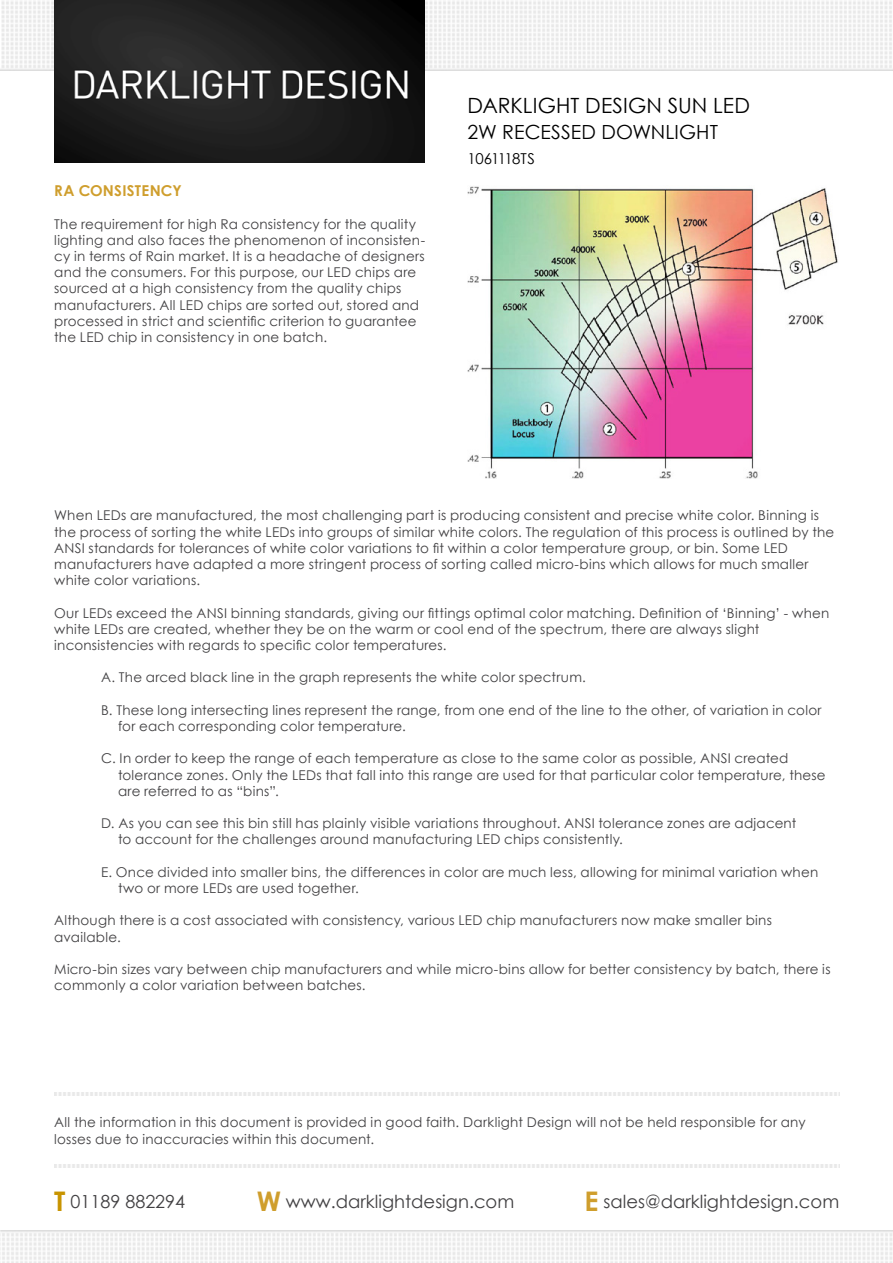
<style>
.page{position:relative;width:893px;height:1263px;background:#fff}
.page>*{position:absolute;margin:0;border:0;box-sizing:border-box;transform-origin:0 0}
.t1{font:21px "Century Gothic";letter-spacing:.005em;color:#000}
.t2{font:19.5px "Century Gothic";letter-spacing:.005em;color:#000}
.t3{font:18px "Century Gothic";color:#414042}
.t4{font:700 15px "Century Gothic";letter-spacing:.015em;color:#cf9e2d}
.t5{font:15px "Century Gothic";letter-spacing:-.035em;color:#000}
.t6{font:13.5px/16.2px "Century Gothic";letter-spacing:.015em;color:#414042}
.s1{font-weight:700;font-size:27px;color:#c89400}
.s2{font-weight:700;font-size:27px;color:#cf9e2d}
</style>
<div class="page">
<img style="left:0;top:1231px;width:893px;height:32px">
<div style="left:0;top:1px;width:893px;height:70px;background:#f3f3f3"></div>
<img style="left:55px;top:1165px;width:784px;height:3px">
<img style="left:54px;top:0;width:371px;height:163px">
<img style="left:55px;top:1092px;width:784px;height:3px">
<img style="left:467px;top:186px;width:371px;height:292px">
<p class="t4" style="left:54px;top:181px;width:129px">RA CONSISTENCY</p>
<p class="t6" style="left:54px;top:215px;width:372px">The requirement for high Ra consistency for the quality lighting and also faces the phenomenon of inconsisten&shy;cy in terms of Rain market. It is a headache of designers and the consumers. For this purpose, our LED chips are sourced at a high consistency from the quality chips manufacturers. All LED chips are sorted out, stored and processed in strict and scientific criterion to guarantee the LED chip in consistency in one batch.</p>
<h1 class="t1" style="left:468px;top:93px;width:284px">DARKLIGHT DESIGN SUN LED</h1>
<h2 class="t2" style="left:468px;top:120px;width:252px">2W RECESSED DOWNLIGHT</h2>
<p class="t5" style="left:468px;top:149px;width:69px">1061118TS</p>
<p class="t6" style="left:54px;top:507px;width:782px">When LEDs are manufactured, the most challenging part is producing consistent and precise white color. Binning is the process of sorting the white LEDs into groups of similar white colors. The regulation of this process is outlined by the ANSI standards for tolerances of white color variations to fit within a color temperature group, or bin. Some LED manufacturers have adapted a more stringent process of sorting called micro-bins which allows for much smaller white color variations.</p>
<p class="t6" style="left:54px;top:604px;width:777px">Our LEDs exceed the ANSI binning standards, giving our fittings optimal color matching. Definition of ‘Binning’ - when white LEDs are created, whether they be on the warm or cool end of the spectrum, there are always slight inconsistencies with regards to specific color temperatures.</p>
<p class="t6" style="left:101px;top:669px;width:486px">A. The arced black line in the graph represents the white color spectrum.</p>
<p class="t6" style="left:118px;top:702px;width:705px;text-indent:-17px">B. These long intersecting lines represent the range, from one end of the line to the other, of variation in color for each corresponding color temperature.</p>
<p class="t6" style="left:118px;top:750px;width:709px;text-indent:-17px">C. In order to keep the range of each temperature as close to the same color as possible, ANSI created tolerance zones. Only the LEDs that fall into this range are used for that particular color temperature, these are referred to as “bins”.</p>
<p class="t6" style="left:118px;top:815px;width:680px;text-indent:-17px">D. As you can see this bin still has plainly visible variations throughout. ANSI tolerance zones are adjacent to account for the challenges around manufacturing LED chips consistently.</p>
<p class="t6" style="left:118px;top:864px;width:702px;text-indent:-17px">E. Once divided into smaller bins, the differences in color are much less, allowing for minimal variation when two or more LEDs are used together.</p>
<p class="t6" style="left:54px;top:912px;width:719px">Although there is a cost associated with consistency, various LED chip manufacturers now make smaller bins available.</p>
<p class="t6" style="left:54px;top:961px;width:778px">Micro-bin sizes vary between chip manufacturers and while micro-bins allow for better consistency by batch, there is commonly a color variation between batches.</p>
<p class="t6" style="left:54px;top:1114px;width:753px">All the information in this document is provided in good faith. Darklight Design will not be held responsible for any losses due to inaccuracies within this document.</p>
<h3 class="t3" style="left:54px;top:1190px;width:133px"><span class="s1">T</span> 01189 882294</h3>
<h3 class="t3" style="left:257px;top:1190px;width:259px"><span class="s2">W</span> www.darklightdesign.com</h3>
<h3 class="t3" style="left:584px;top:1190px;width:256px"><span class="s2">E</span> sales@darklightdesign.com</h3>
</div>
